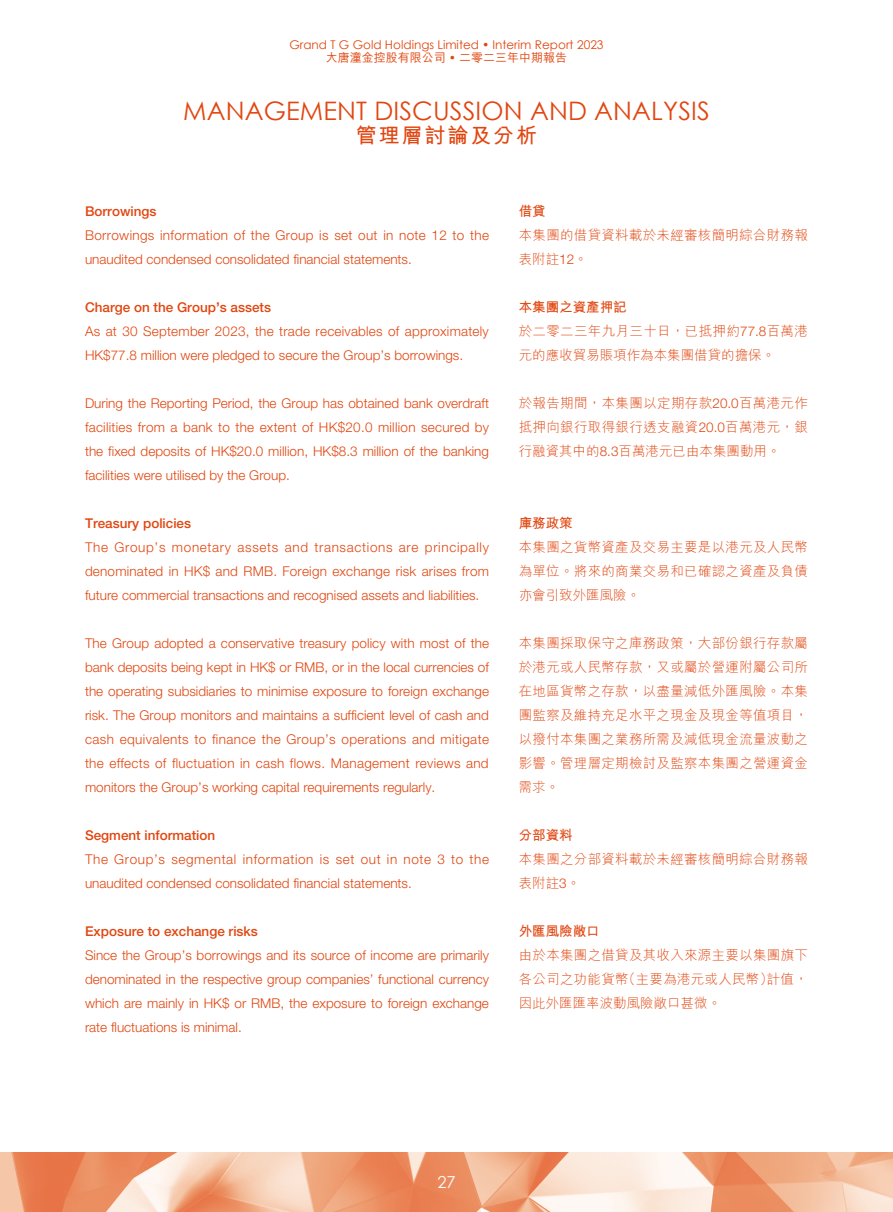
<style>
.page{position:relative;width:893px;height:1212px;background:#fff}
.page>*{position:absolute;margin:0;border:0;box-sizing:border-box;transform-origin:0 0}
.t1{font:25.5px "Century Gothic";letter-spacing:.005em;color:#e14610}
.t2{font:700 21px "M Hei HK";letter-spacing:.09em;color:#e14610}
.t3{font:16.5px "Century Gothic";color:#fff}
.t4{font:300 13.5px/24px "Helvetica Neue LT Std";color:#e14610;text-align:justify}
.t5{font:300 13.5px/24px "M Hei HK";letter-spacing:.02em;color:#e14610;text-align:justify}
.t6{font:500 13.5px "Helvetica Neue LT Std";color:#e14610}
.t7{font:300 13.5px/24px "M Hei HK";color:#e14610}
.t8{font:700 13.5px "M Hei HK";color:#e14610}
.t9{font:12px "Century Gothic";color:#e14610}
.t10{font:500 12px "M Hei HK";color:#e14610}
.s1{font-family:"Century Gothic";font-weight:400}
.s2{font-weight:500}
.s3{font-weight:700}
.s4{font-family:"Helvetica Neue LT Std"}
</style>
<div class="page">
<img style="left:0;top:1152px;width:893px;height:60px">
<p class="t9" style="left:289px;top:36px;width:316px">Grand T G Gold Holdings Limited • Interim Report 2023</p>
<p class="t10" style="left:326px;top:49px;width:243px">大唐潼金控股有限公司 <span class="s1">•</span> 二零二三年中期報告</p>
<h1 class="t1" style="left:183px;top:93px;width:528px">MANAGEMENT DISCUSSION AND ANALYSIS</h1>
<h2 class="t2" style="left:356px;top:120px;width:183px">管理層討論及分析</h2>
<p class="t6" style="left:85px;top:203px;width:73px">Borrowings</p>
<p class="t4" style="left:85px;top:223px;width:406px">Borrowings information of the Group is set out in note 12 to the unaudited condensed consolidated financial statements.</p>
<p class="t4" style="left:85px;top:295px;width:405px;text-align:left"><span class="s2">Charge on the Group</span><span class="s3">’</span><span class="s2">s assets<br></span>As at 30 September 2023, the trade receivables of approximately<br>HK$77.8 million were pledged to secure the Group’s borrowings.</p>
<p class="t4" style="left:85px;top:391px;width:406px">During the Reporting Period, the Group has obtained bank overdraft facilities from a bank to the extent of HK$20.0 million secured by the fixed deposits of HK$20.0 million, HK$8.3 million of the banking facilities were utilised by the Group.</p>
<p class="t6" style="left:85px;top:515px;width:108px">Treasury policies</p>
<p class="t4" style="left:85px;top:535px;width:405px">The Group’s monetary assets and transactions are principally denominated in HK$ and RMB. Foreign exchange risk arises from future commercial transactions and recognised assets and liabilities.</p>
<p class="t4" style="left:85px;top:631px;width:406px">The Group adopted a conservative treasury policy with most of the bank deposits being kept in HK$ or RMB, or in the local currencies of the operating subsidiaries to minimise exposure to foreign exchange risk. The Group monitors and maintains a sufficient level of cash and cash equivalents to finance the Group’s operations and mitigate the effects of fluctuation in cash flows. Management reviews and monitors the Group’s working capital requirements regularly.</p>
<p class="t6" style="left:85px;top:827px;width:132px">Segment information</p>
<p class="t4" style="left:85px;top:847px;width:406px">The Group’s segmental information is set out in note 3 to the unaudited condensed consolidated financial statements.</p>
<p class="t6" style="left:85px;top:923px;width:174px">Exposure to exchange risks</p>
<p class="t4" style="left:85px;top:943px;width:405px">Since the Group’s borrowings and its source of income are primarily denominated in the respective group companies’ functional currency which are mainly in HK$ or RMB, the exposure to foreign exchange rate fluctuations is minimal.</p>
<p class="t8" style="left:519px;top:201px;width:28px">借貸</p>
<p class="t5" style="left:519px;top:223px;width:291px">本集團的借貸資料載於未經審核簡明綜合財務報表附註<span class="s4">12</span>。</p>
<p class="t7" style="left:519px;top:295px;width:291px"><span class="s3">本集團之資產押記<br></span>於二零二三年九月三十日，已抵押約<span class="s4">77.8</span>百萬港元的應收貿易賬項作為本集團借貸的擔保。</p>
<p class="t5" style="left:519px;top:391px;width:291px">於報告期間，本集團以定期存款<span class="s4">20.0</span>百萬港元作抵押向銀行取得銀行透支融資<span class="s4">20.0</span>百萬港元，銀行融資其中的<span class="s4">8.3</span>百萬港元已由本集團動用。</p>
<p class="t8" style="left:519px;top:513px;width:55px">庫務政策</p>
<p class="t5" style="left:519px;top:535px;width:291px">本集團之貨幣資產及交易主要是以港元及人民幣為單位。將來的商業交易和已確認之資產及負債亦會引致外匯風險。</p>
<p class="t5" style="left:519px;top:631px;width:291px">本集團採取保守之庫務政策，大部份銀行存款屬於港元或人民幣存款，又或屬於營運附屬公司所在地區貨幣之存款，以盡量減低外匯風險。本集團監察及維持充足水平之現金及現金等值項目，以撥付本集團之業務所需及減低現金流量波動之影響。管理層定期檢討及監察本集團之營運資金需求。</p>
<p class="t8" style="left:519px;top:825px;width:55px">分部資料</p>
<p class="t5" style="left:519px;top:847px;width:291px">本集團之分部資料載於未經審核簡明綜合財務報表附註<span class="s4">3</span>。</p>
<p class="t8" style="left:519px;top:921px;width:82px">外匯風險敞口</p>
<p class="t5" style="left:519px;top:943px;width:291px">由於本集團之借貸及其收入來源主要以集團旗下各公司之功能貨幣（主要為港元或人民幣）計值，因此外匯匯率波動風險敞口甚微。</p>
<p class="t3" style="left:437px;top:1170px;width:20px">27</p>
</div>
